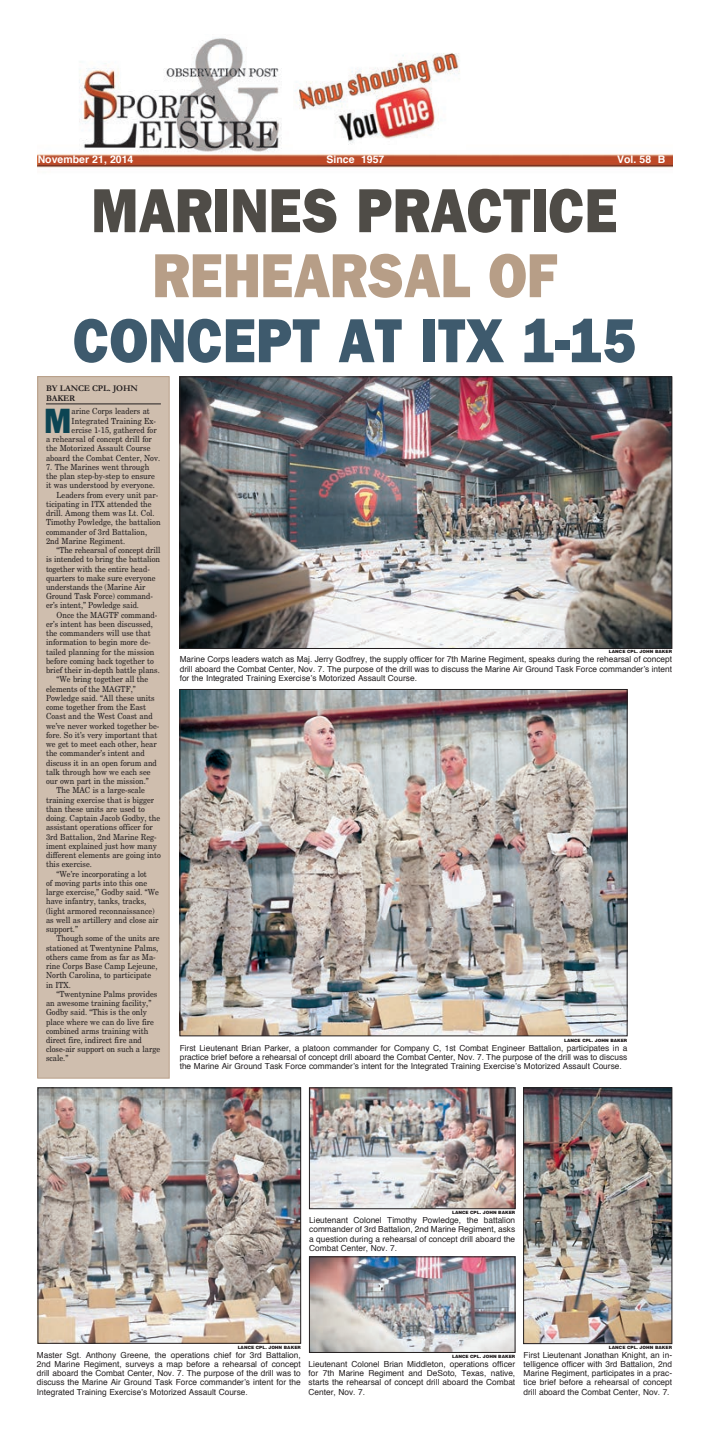
<style>
.page{position:relative;width:709px;height:1434px;background:#fff}
.page>*{position:absolute;margin:0;border:0;box-sizing:border-box;transform-origin:0 0}
.t1{font:800 62.48px "Franklin Gothic";color:#3e5a6d;scale:.88 1}
.t2{font:800 62.48px "Franklin Gothic";color:#4f4c47;scale:.88 1}
.t3{font:800 62.48px "Franklin Gothic";color:#b79e87;scale:.88 1}
.t4{font:800 35.35px "Franklin Gothic";color:#0c4553;scale:.9 1}
.t5{font:700 10.5px "Helvetica";color:#fff}
.t6{font:700 8.75px/10.5px "Garamond";letter-spacing:-.015em;color:#231f20}
.t7{font:8.4px "New Century Schlbk";color:#231f20;scale:.9 1}
.t8{font:8.31px/9.1px "Helvetica";color:#231f20;text-align:justify}
.t9{font:900 4.38px "Helvetica";color:#231f20}
</style>
<div class="page">
<img style="left:37px;top:38px;width:635px;height:130px">
<img style="left:293px;top:40px;width:172px;height:109px">
<img style="left:182px;top:378px;width:488px;height:268px">
<div style="left:180px;top:376px;width:492px;height:272px;border:1px solid #231f20"></div>
<img style="left:182px;top:691px;width:443px;height:343px">
<div style="left:180px;top:689px;width:447px;height:347px;border:1px solid #231f20"></div>
<img style="left:311px;top:1258px;width:202px;height:92px">
<div style="left:309px;top:1256px;width:206px;height:96px;border:1px solid #231f20"></div>
<img style="left:311px;top:1089px;width:202px;height:117px">
<div style="left:309px;top:1087px;width:206px;height:121px;border:1px solid #231f20"></div>
<img style="left:40px;top:1089px;width:259px;height:252px">
<div style="left:38px;top:1087px;width:263px;height:256px;border:1px solid #231f20"></div>
<img style="left:525px;top:1089px;width:145px;height:252px">
<div style="left:523px;top:1087px;width:149px;height:256px;border:1px solid #231f20"></div>
<div style="left:38px;top:376px;width:131px;height:702px;background:#cfbeae"></div>
<hr style="left:46px;top:403px;width:115px;height:1px;background:#231f20">
<div style="left:37px;top:376px;width:133px;height:702px;border:1px solid #b79e87"></div>
<p class="t5" style="left:38px;top:151px;width:97px">November 21, 2014</p>
<p class="t5" style="left:326px;top:151px;width:59px">Since 1957</p>
<p class="t5" style="left:617px;top:151px;width:50px">Vol. 58 B</p>
<h1 class="t2" style="left:91px;top:174px;width:600px">MARINES PRACTICE</h1>
<h1 class="t3" style="left:152px;top:239px;width:461px">REHEARSAL OF</h1>
<h1 class="t1" style="left:73px;top:304px;width:641px">CONCEPT AT ITX 1-15</h1>
<p class="t6" style="left:46px;top:382px;width:93px">BY LANCE CPL. JOHN<br>BAKER</p>
<h2 class="t4" style="left:44px;top:400px;width:32px">M</h2>
<p class="t7" style="left:72px;top:406px;width:88px">arine Corps leaders at</p>
<p class="t7" style="left:72px;top:415px;width:95px">Integrated Training Ex-</p>
<p class="t7" style="left:72px;top:425px;width:96px">ercise 1-15, gathered for</p>
<p class="t7" style="left:46px;top:434px;width:119px">a rehearsal of concept drill for</p>
<p class="t7" style="left:46px;top:443px;width:118px">the Motorized Assault Course</p>
<p class="t7" style="left:46px;top:452px;width:128px">aboard the Combat Center, Nov.</p>
<p class="t7" style="left:46px;top:461px;width:116px">7. The Marines went through</p>
<p class="t7" style="left:46px;top:471px;width:123px">the plan step-by-step to ensure</p>
<p class="t7" style="left:46px;top:480px;width:122px">it was understood by everyone.</p>
<p class="t7" style="left:57px;top:489px;width:114px">Leaders from every unit par-</p>
<p class="t7" style="left:46px;top:498px;width:119px">ticipating in ITX attended the</p>
<p class="t7" style="left:46px;top:508px;width:122px">drill. Among them was Lt. Col.</p>
<p class="t7" style="left:46px;top:517px;width:129px">Timothy Powledge, the battalion</p>
<p class="t7" style="left:46px;top:526px;width:114px">commander of 3rd Battalion,</p>
<p class="t7" style="left:46px;top:535px;width:89px">2nd Marine Regiment.</p>
<p class="t7" style="left:57px;top:545px;width:117px">“The rehearsal of concept drill</p>
<p class="t7" style="left:46px;top:554px;width:128px">is intended to bring the battalion</p>
<p class="t7" style="left:46px;top:563px;width:117px">together with the entire head-</p>
<p class="t7" style="left:46px;top:572px;width:123px">quarters to make sure everyone</p>
<p class="t7" style="left:46px;top:582px;width:112px">understands the (Marine Air</p>
<p class="t7" style="left:46px;top:591px;width:120px">Ground Task Force) command-</p>
<p class="t7" style="left:46px;top:600px;width:105px">er’s intent,” Powledge said.</p>
<p class="t7" style="left:57px;top:609px;width:113px">Once the MAGTF command-</p>
<p class="t7" style="left:46px;top:619px;width:120px">er’s intent has been discussed,</p>
<p class="t7" style="left:46px;top:628px;width:118px">the commanders will use that</p>
<p class="t7" style="left:46px;top:637px;width:118px">information to begin more de-</p>
<p class="t7" style="left:46px;top:646px;width:122px">tailed planning for the mission</p>
<p class="t7" style="left:46px;top:656px;width:121px">before coming back together to</p>
<p class="t7" style="left:46px;top:665px;width:128px">brief their in-depth battle plans.</p>
<p class="t7" style="left:57px;top:674px;width:103px">“We bring together all the</p>
<p class="t7" style="left:46px;top:683px;width:101px">elements of the MAGTF,”</p>
<p class="t7" style="left:46px;top:692px;width:122px">Powledge said. “All these units</p>
<p class="t7" style="left:46px;top:702px;width:113px">come together from the East</p>
<p class="t7" style="left:46px;top:711px;width:120px">Coast and the West Coast and</p>
<p class="t7" style="left:46px;top:720px;width:127px">we’ve never worked together be-</p>
<p class="t7" style="left:46px;top:729px;width:125px">fore. So it’s very important that</p>
<p class="t7" style="left:46px;top:739px;width:125px">we get to meet each other, hear</p>
<p class="t7" style="left:46px;top:748px;width:111px">the commander’s intent and</p>
<p class="t7" style="left:46px;top:757px;width:125px">discuss it in an open forum and</p>
<p class="t7" style="left:46px;top:766px;width:118px">talk through how we each see</p>
<p class="t7" style="left:46px;top:776px;width:116px">our own part in the mission.”</p>
<p class="t7" style="left:57px;top:785px;width:100px">The MAC is a large-scale</p>
<p class="t7" style="left:46px;top:794px;width:122px">training exercise that is bigger</p>
<p class="t7" style="left:46px;top:803px;width:111px">than these units are used to</p>
<p class="t7" style="left:46px;top:813px;width:128px">doing. Captain Jacob Godby, the</p>
<p class="t7" style="left:46px;top:822px;width:120px">assistant operations officer for</p>
<p class="t7" style="left:46px;top:831px;width:124px">3rd Battalion, 2nd Marine Reg-</p>
<p class="t7" style="left:46px;top:840px;width:125px">iment explained just how many</p>
<p class="t7" style="left:46px;top:850px;width:129px">different elements are going into</p>
<p class="t7" style="left:46px;top:859px;width:52px">this exercise.</p>
<p class="t7" style="left:57px;top:868px;width:102px">“We’re incorporating a lot</p>
<p class="t7" style="left:46px;top:877px;width:114px">of moving parts into this one</p>
<p class="t7" style="left:46px;top:887px;width:127px">large exercise,” Godby said. “We</p>
<p class="t7" style="left:46px;top:896px;width:113px">have infantry, tanks, tracks,</p>
<p class="t7" style="left:46px;top:905px;width:122px">(light armored reconnaissance)</p>
<p class="t7" style="left:46px;top:914px;width:126px">as well as artillery and close air</p>
<p class="t7" style="left:46px;top:923px;width:37px">support.”</p>
<p class="t7" style="left:57px;top:933px;width:116px">Though some of the units are</p>
<p class="t7" style="left:46px;top:942px;width:126px">stationed at Twentynine Palms,</p>
<p class="t7" style="left:46px;top:951px;width:123px">others came from as far as Ma-</p>
<p class="t7" style="left:46px;top:960px;width:125px">rine Corps Base Camp Lejeune,</p>
<p class="t7" style="left:46px;top:970px;width:118px">North Carolina, to participate</p>
<p class="t7" style="left:46px;top:979px;width:29px">in ITX.</p>
<p class="t7" style="left:57px;top:988px;width:113px">“Twentynine Palms provides</p>
<p class="t7" style="left:46px;top:997px;width:118px">an awesome training facility,”</p>
<p class="t7" style="left:46px;top:1007px;width:114px">Godby said. “This is the only</p>
<p class="t7" style="left:46px;top:1016px;width:121px">place where we can do live fire</p>
<p class="t7" style="left:46px;top:1025px;width:115px">combined arms training with</p>
<p class="t7" style="left:46px;top:1034px;width:108px">direct fire, indirect fire and</p>
<p class="t7" style="left:46px;top:1044px;width:128px">close-air support on such a large</p>
<p class="t7" style="left:46px;top:1053px;width:26px">scale.”</p>
<p class="t9" style="left:609px;top:648px;width:65px">LANCE CPL. JOHN BAKER</p>
<p class="t8" style="left:180px;top:655px;width:494px">Marine Corps leaders watch as Maj. Jerry Godfrey, the supply officer for 7th Marine Regiment, speaks during the rehearsal of concept drill aboard the Combat Center, Nov. 7. The purpose of the drill was to discuss the Marine Air Ground Task Force commander’s intent for the Integrated Training Exercise’s Motorized Assault Course.</p>
<p class="t9" style="left:564px;top:1037px;width:65px">LANCE CPL. JOHN BAKER</p>
<p class="t8" style="left:180px;top:1043px;width:449px">First Lieutenant Brian Parker, a platoon commander for Company C, 1st Combat Engineer Battalion, participates in a practice brief before a rehearsal of concept drill aboard the Combat Center, Nov. 7. The purpose of the drill was to discuss the Marine Air Ground Task Force commander’s intent for the Integrated Training Exercise’s Motorized Assault Course.</p>
<p class="t9" style="left:452px;top:1209px;width:65px">LANCE CPL. JOHN BAKER</p>
<p class="t8" style="left:309px;top:1215px;width:207px">Lieutenant Colonel Timothy Powledge, the battalion commander of 3rd Battalion, 2nd Marine Regiment, asks a question during a rehearsal of concept drill aboard the Combat Center, Nov. 7.</p>
<p class="t9" style="left:238px;top:1344px;width:65px">LANCE CPL. JOHN BAKER</p>
<p class="t8" style="left:37px;top:1350px;width:265px">Master Sgt. Anthony Greene, the operations chief for 3rd Battalion, 2nd Marine Regiment, surveys a map before a rehearsal of concept drill aboard the Combat Center, Nov. 7. The purpose of the drill was to discuss the Marine Air Ground Task Force commander’s intent for the Integrated Training Exercise’s Motorized Assault Course.</p>
<p class="t9" style="left:452px;top:1353px;width:65px">LANCE CPL. JOHN BAKER</p>
<p class="t8" style="left:309px;top:1359px;width:208px">Lieutenant Colonel Brian Middleton, operations officer for 7th Marine Regiment and DeSoto, Texas, native, starts the rehearsal of concept drill aboard the Combat Center, Nov. 7.</p>
<p class="t9" style="left:609px;top:1344px;width:65px">LANCE CPL. JOHN BAKER</p>
<p class="t8" style="left:523px;top:1350px;width:150px">First Lieutenant Jonathan Knight, an in&shy;telligence officer with 3rd Battalion, 2nd Marine Regiment, participates in a prac&shy;tice brief before a rehearsal of concept drill aboard the Combat Center, Nov. 7.</p>
</div>
